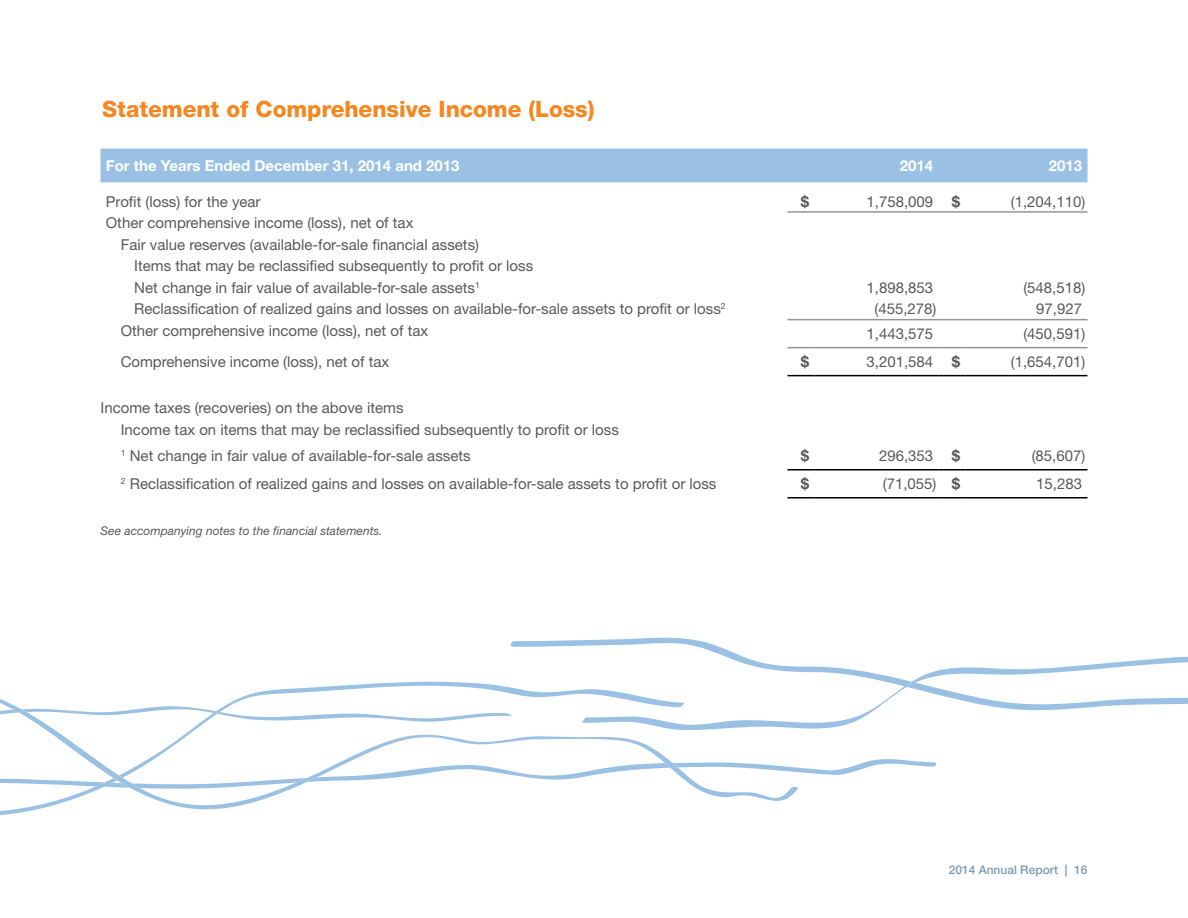
<style>
.page{position:relative;width:1188px;height:918px;background:#fff}
.page>*{position:absolute;margin:0;border:0;box-sizing:border-box;transform-origin:0 0}
.t1{font:800 22.5px "Helvetica Neue LT Std";color:#f6861f}
.t2{font:15px/21.5px "Helvetica Neue LT Std";color:#58595b}
.t3{font:700 15px "Helvetica Neue LT Std";color:#fff}
.t4{font:700 15px "Helvetica Neue LT Std";color:#58595b}
.t5{font:italic 12px "Helvetica Neue LT Std";color:#58595b}
.t6{font:500 12px "Helvetica Neue LT Std";color:#7a9ab6}
.s1{font-weight:700}
</style>
<div class="page">
<div style="left:100px;top:149px;width:988px;height:33px;background:#9ac1e3"></div>
<hr style="left:788px;top:211px;width:26px;height:2px;background:#939598">
<hr style="left:814px;top:211px;width:125px;height:2px;background:#939598">
<hr style="left:939px;top:211px;width:27px;height:2px;background:#939598">
<hr style="left:966px;top:211px;width:121px;height:2px;background:#939598">
<svg style="left:788px;top:375px;width:26px;height:1px"></svg>
<hr style="left:814px;top:375px;width:125px;height:1px;background:#000">
<svg style="left:939px;top:375px;width:27px;height:1px"></svg>
<hr style="left:966px;top:375px;width:121px;height:1px;background:#000">
<svg style="left:788px;top:347px;width:26px;height:1px"></svg>
<hr style="left:814px;top:347px;width:125px;height:1px;background:#939598">
<svg style="left:939px;top:347px;width:27px;height:1px"></svg>
<hr style="left:966px;top:347px;width:121px;height:1px;background:#939598">
<svg style="left:788px;top:319px;width:26px;height:1px"></svg>
<hr style="left:814px;top:319px;width:125px;height:1px;background:#939598">
<svg style="left:939px;top:319px;width:27px;height:1px"></svg>
<hr style="left:966px;top:319px;width:121px;height:1px;background:#939598">
<hr style="left:788px;top:469px;width:26px;height:2px;background:#000">
<hr style="left:814px;top:469px;width:125px;height:2px;background:#000">
<hr style="left:939px;top:469px;width:27px;height:2px;background:#000">
<hr style="left:966px;top:469px;width:121px;height:2px;background:#000">
<hr style="left:788px;top:497px;width:26px;height:2px;background:#000">
<hr style="left:814px;top:497px;width:125px;height:2px;background:#000">
<hr style="left:939px;top:497px;width:27px;height:2px;background:#000">
<hr style="left:966px;top:497px;width:121px;height:2px;background:#000">
<svg style="left:799px;top:759px;width:138px;height:16px"></svg>
<svg style="left:0;top:682px;width:509px;height:133px"></svg>
<svg style="left:0;top:698px;width:799px;height:111px"></svg>
<svg style="left:509px;top:638px;width:227px;height:72px"></svg>
<svg style="left:582px;top:654px;width:606px;height:76px"></svg>
<h1 class="t1" style="left:102px;top:95px;width:494px">Statement of Comprehensive Income (Loss)</h1>
<p class="t3" style="left:106px;top:156px;width:355px">For the Years Ended December 31, 2014 and 2013</p>
<p class="t3" style="left:900px;top:156px;width:35px">2014</p>
<p class="t3" style="left:1049px;top:156px;width:35px">2013</p>
<p class="t2" style="left:106px;top:190px;width:156px">Profit (loss) for the year</p>
<p class="t4" style="left:801px;top:192px;width:10px">$</p>
<p class="t2" style="left:867px;top:190px;width:95px">1,758,009 <span class="s1">$</span></p>
<p class="t2" style="left:1011px;top:190px;width:76px">(1,204,110)</p>
<p class="t2" style="left:106px;top:212px;width:309px">Other comprehensive income (loss), net of tax</p>
<p class="t2" style="left:121px;top:233px;width:360px">Fair value reserves (available-for-sale financial assets)</p>
<p class="t2" style="left:134px;top:255px;width:400px">Items that may be reclassified subsequently to profit or loss</p>
<p class="t2" style="left:134px;top:276px;width:347px">Net change in fair value of available-for-sale assets<sup>1</sup></p>
<p class="t2" style="left:867px;top:276px;width:68px">1,898,853</p>
<p class="t2" style="left:1023px;top:276px;width:63px">(548,518)</p>
<p class="t2" style="left:134px;top:298px;width:593px">Reclassification of realized gains and losses on available-for-sale assets to profit or loss<sup>2</sup></p>
<p class="t2" style="left:875px;top:298px;width:63px">(455,278)</p>
<p class="t2" style="left:1036px;top:298px;width:47px">97,927</p>
<p class="t2" style="left:121px;top:319px;width:309px">Other comprehensive income (loss), net of tax</p>
<p class="t2" style="left:867px;top:323px;width:68px">1,443,575</p>
<p class="t2" style="left:1023px;top:323px;width:63px">(450,591)</p>
<p class="t2" style="left:121px;top:351px;width:270px">Comprehensive income (loss), net of tax</p>
<p class="t4" style="left:801px;top:352px;width:10px">$</p>
<p class="t2" style="left:867px;top:351px;width:95px">3,201,584 <span class="s1">$</span></p>
<p class="t2" style="left:1011px;top:351px;width:76px">(1,654,701)</p>
<p class="t2" style="left:121px;top:397px;width:500px;text-indent:-20px">Income taxes (recoveries) on the above items<br>Income tax on items that may be reclassified subsequently to profit or loss</p>
<p class="t2" style="left:121px;top:445px;width:351px"><sup>1</sup> Net change in fair value of available-for-sale assets</p>
<p class="t4" style="left:801px;top:447px;width:10px">$</p>
<p class="t2" style="left:879px;top:445px;width:83px">296,353 <span class="s1">$</span></p>
<p class="t2" style="left:1032px;top:445px;width:55px">(85,607)</p>
<p class="t2" style="left:121px;top:473px;width:597px"><sup>2</sup> Reclassification of realized gains and losses on available-for-sale assets to profit or loss</p>
<p class="t4" style="left:801px;top:474px;width:10px">$</p>
<p class="t2" style="left:883px;top:473px;width:79px">(71,055) <span class="s1">$</span></p>
<p class="t2" style="left:1036px;top:473px;width:47px">15,283</p>
<p class="t5" style="left:100px;top:524px;width:284px">See accompanying notes to the financial statements.</p>
<p class="t6" style="left:949px;top:862px;width:140px">2014 Annual Report | 16</p>
</div>
